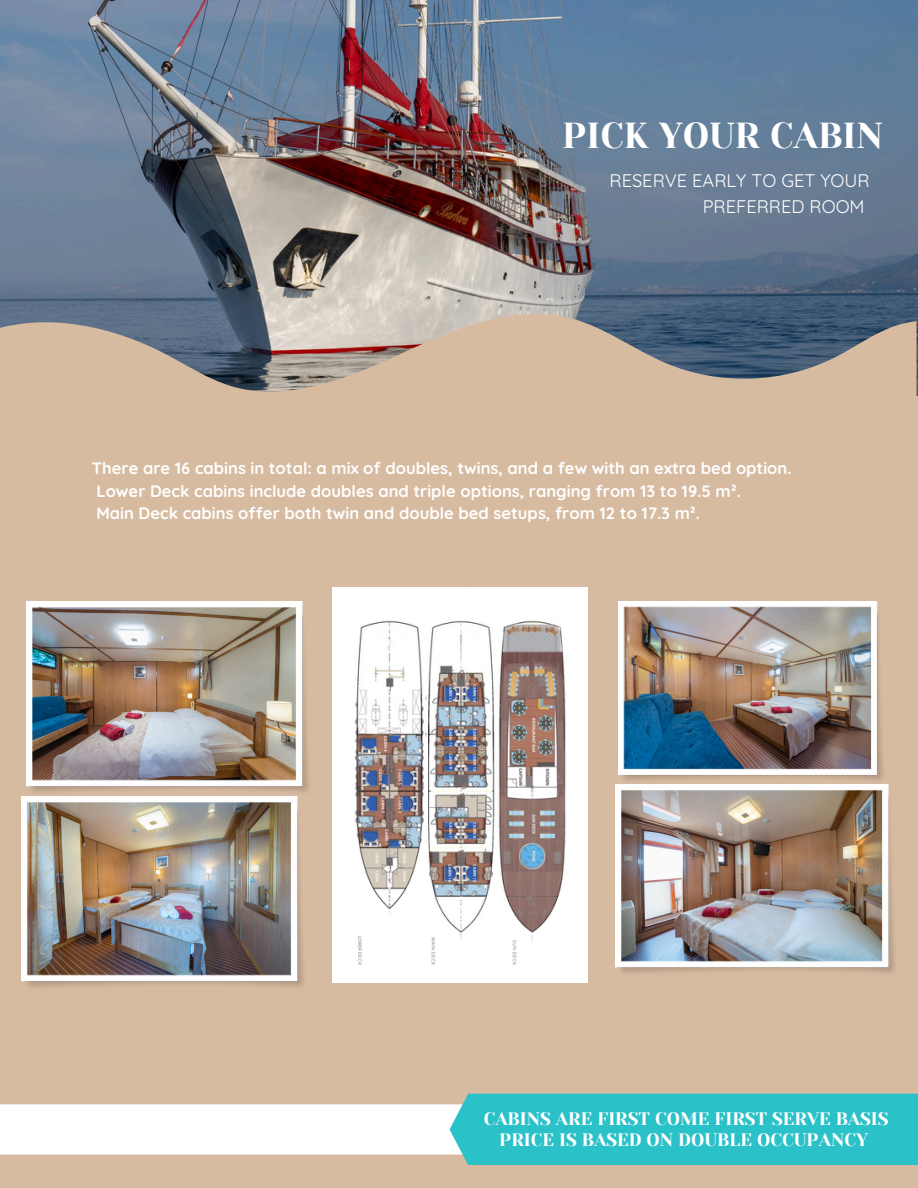
<style>
.page{position:relative;width:918px;height:1188px;background:#d7bba1}
.page>*{position:absolute;margin:0;border:0;box-sizing:border-box;transform-origin:0 0}
.t1{font:36px "Yeseva One";color:#fff}
.t2{font:18.15px/25.3px "Quicksand";color:#fff;text-align:right}
.t3{font:18px/21.3px "Yeseva One";color:#fff;text-align:center}
.t4{font:700 16.5px "Quicksand";color:#fff}
</style>
<div class="page">
<img style="left:0;top:0;width:917px;height:303px">
<div style="left:0;top:1104px;width:450px;height:51px;background:#fff"></div>
<div style="left:450px;top:1094px;width:468px;height:71px;background:#2bc1c8"></div>
<img style="left:27px;top:601px;width:282px;height:191px">
<img style="left:619px;top:601px;width:264px;height:180px">
<img style="left:22px;top:796px;width:282px;height:191px">
<img style="left:616px;top:785px;width:279px;height:189px">
<svg style="left:0;top:303px;width:917px;height:93px"></svg>
<img style="left:333px;top:587px;width:254px;height:395px">
<p class="t1" style="left:562px;top:115px;width:322px">PICK YOUR CABIN</p>
<p class="t2" style="left:610px;top:168px;width:262px">RESERVE EARLY TO GET YOUR<br>PREFERRED ROOM</p>
<p class="t4" style="left:92px;top:458px;width:701px">There are 16 cabins in total: a mix of doubles, twins, and a few with an extra bed option.</p>
<p class="t4" style="left:96px;top:480px;width:646px">Lower Deck cabins include doubles and triple options, ranging from 13 to 19.5 m².</p>
<p class="t4" style="left:96px;top:503px;width:605px">Main Deck cabins offer both twin and double bed setups, from 12 to 17.3 m².</p>
<p class="t3" style="left:484px;top:1108px;width:406px">CABINS ARE FIRST COME FIRST SERVE BASIS<br>PRICE IS BASED ON DOUBLE OCCUPANCY</p>
</div>
